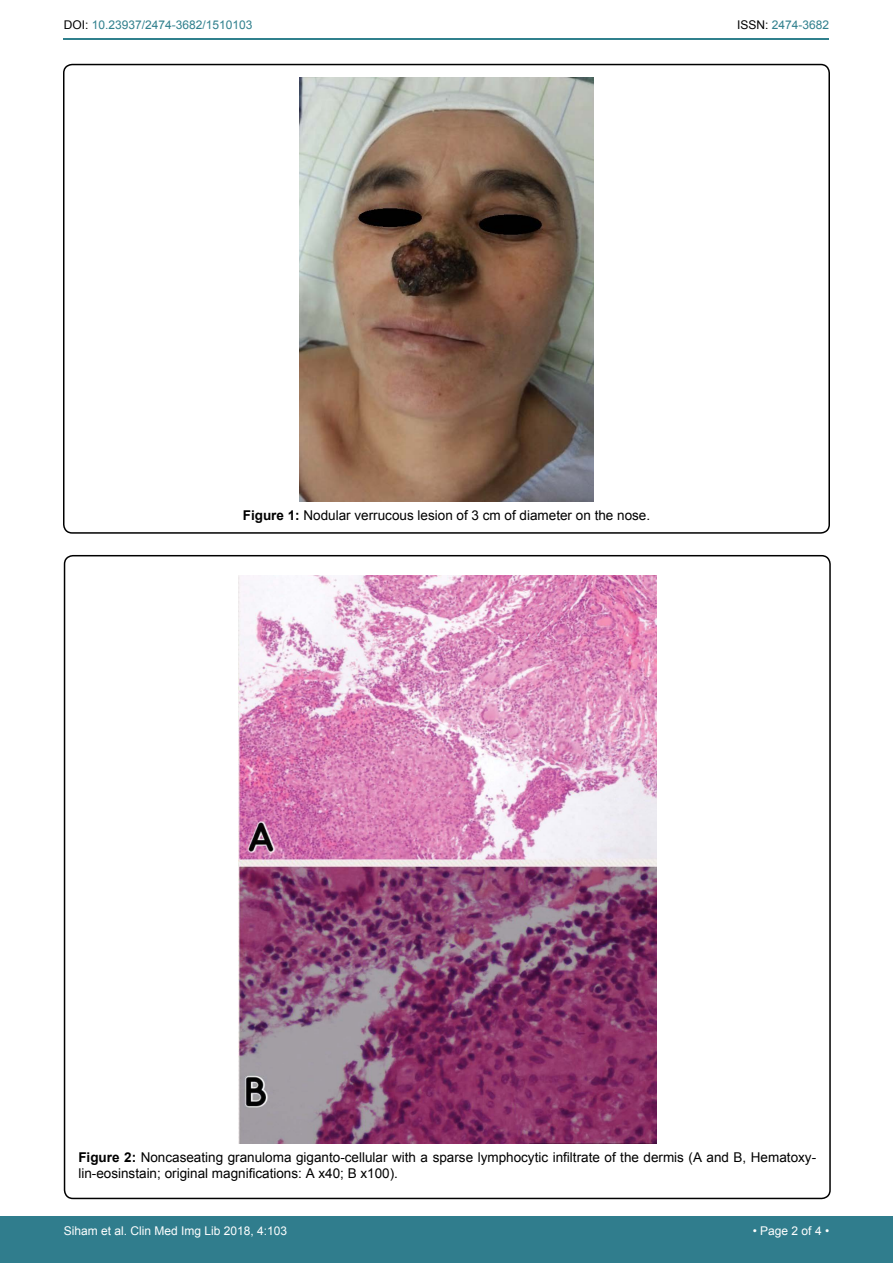
<style>
.page{position:relative;width:893px;height:1263px;background:#fff}
.page>*{position:absolute;margin:0;border:0;box-sizing:border-box;transform-origin:0 0}
.t1{font:13.5px/16.2px "Arial";color:#000}
.t2{font:12px "Arial";color:#30808d}
.t3{font:12px "Arial";color:#fff}
.s1{color:#000}
.s2{font-weight:700}
</style>
<div class="page">
<hr style="left:64px;top:38px;width:765px;height:2px;background:#30808d">
<div style="left:0;top:1216px;width:893px;height:47px;background:#307d8d"></div>
<div style="left:63px;top:64px;width:767px;height:470px;border:2px solid #000;border-radius:9px"></div>
<img style="left:300px;top:78px;width:293px;height:423px">
<img style="left:238px;top:576px;width:418px;height:568px">
<p class="t2" style="left:64px;top:17px;width:190px"><span class="s1">DOI:</span> 10.23937/2474-3682/1510103</p>
<p class="t2" style="left:737px;top:17px;width:94px"><span class="s1">ISSN:</span> 2474-3682</p>
<p class="t1" style="left:243px;top:507px;width:409px"><span class="s2">Figure 1:</span> Nodular verrucous lesion of 3 cm of diameter on the nose.</p>
<p class="t1" style="left:78px;top:1149px;width:739px"><span class="s2">Figure 2:</span> Noncaseating granuloma giganto-cellular with a sparse lymphocytic infiltrate of the dermis (A and B, Hematoxy&shy;lin-eosinstain; original magnifications: A x40; B x100).</p>
<p class="t3" style="left:64px;top:1223px;width:225px">Siham et al. Clin Med Img Lib 2018, 4:103</p>
<p class="t3" style="left:753px;top:1223px;width:78px">• Page 2 of 4 •</p>
</div>
